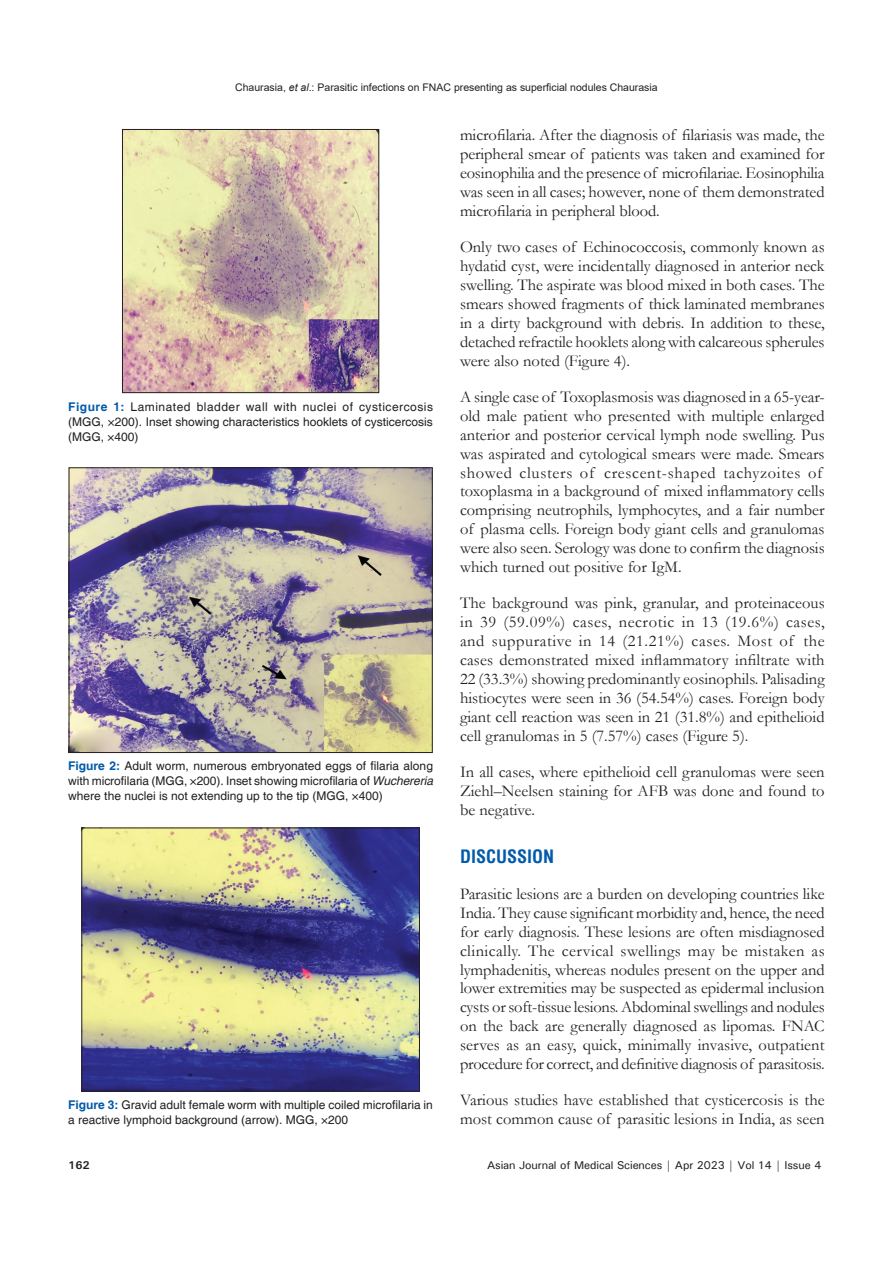
<style>
.page{position:relative;width:893px;height:1263px;background:#fff}
.page>*{position:absolute;margin:0;border:0;box-sizing:border-box;transform-origin:0 0}
.t1{font:700 condensed 18px "Helvetica";color:#015aaa}
.TX{font:16.5px/18.9px "Garamond";color:#231f20;text-align:justify}
.FGC{font:12px/15px "Helvetica";color:#231f20;text-align:justify}
.t2{font:500 11.25px "Univers";letter-spacing:-.01em;color:#231f20}
.t3{font:700 11.25px "Univers";color:#231f20}
.t4{font:10.5px "Arial";color:#231f20}
.s1{font-style:italic}
.s2{font-weight:700;color:#015aaa}
</style>
<div class="page">
<img style="left:71px;top:470px;width:359px;height:281px">
<div style="left:69px;top:468px;width:363px;height:285px;border:1px solid #231f20"></div>
<img style="left:124px;top:131px;width:253px;height:260px">
<div style="left:122px;top:129px;width:257px;height:264px;border:1px solid #231f20"></div>
<img style="left:84px;top:830px;width:334px;height:259px">
<div style="left:82px;top:828px;width:338px;height:263px;border:1px solid #231f20"></div>
<p class="t4" style="left:235px;top:80px;width:424px">Chaurasia, <span class="s1">et al</span>.: Parasitic infections on FNAC presenting as superficial nodules Chaurasia</p>
<p class="FGC" style="left:68px;top:399px;width:366px"><span class="s2">Figure 1:</span> Laminated bladder wall with nuclei of cysticercosis (MGG, ×200). Inset showing characteristics hooklets of cysticercosis (MGG, ×400)</p>
<p class="FGC" style="left:68px;top:759px;width:366px"><span class="s2">Figure 2:</span> Adult worm, numerous embryonated eggs of filaria along with microfilaria (MGG, ×200). Inset showing microfilaria of <span class="s1">Wuchereria </span>where the nuclei is not extending up to the tip (MGG, ×400)</p>
<p class="FGC" style="left:68px;top:1098px;width:366px"><span class="s2">Figure 3:</span> Gravid adult female worm with multiple coiled microfilaria in a reactive lymphoid background (arrow). MGG, ×200</p>
<p class="TX" style="left:460px;top:125px;width:366px">microfilaria. After the diagnosis of filariasis was made, the peripheral smear of patients was taken and examined for eosinophilia and the presence of microfilariae. Eosinophilia was seen in all cases; however, none of them demonstrated microfilaria in peripheral blood.</p>
<p class="TX" style="left:460px;top:237px;width:366px">Only two cases of Echinococcosis, commonly known as hydatid cyst, were incidentally diagnosed in anterior neck swelling. The aspirate was blood mixed in both cases. The smears showed fragments of thick laminated membranes in a dirty background with debris. In addition to these, detached refractile hooklets along with calcareous spherules were also noted (Figure 4).</p>
<p class="TX" style="left:460px;top:387px;width:366px;text-align:left">A single case of Toxoplasmosis was diagnosed in a 65-year&shy;old male patient who presented with multiple enlarged anterior and posterior cervical lymph node swelling. Pus was aspirated and cytological smears were made. Smears showed clusters of crescent-shaped tachyzoites of toxoplasma in a background of mixed inflammatory cells comprising neutrophils, lymphocytes, and a fair number of plasma cells. Foreign body giant cells and granulomas were also seen. Serology was done to confirm the diagnosis which turned out positive for IgM.</p>
<p class="TX" style="left:460px;top:593px;width:366px">The background was pink, granular, and proteinaceous in 39 (59.09%) cases, necrotic in 13 (19.6%) cases, and suppurative in 14 (21.21%) cases. Most of the cases demonstrated mixed inflammatory infiltrate with 22 (33.3%) showing predominantly eosinophils. Palisading histiocytes were seen in 36 (54.54%) cases. Foreign body giant cell reaction was seen in 21 (31.8%) and epithelioid cell granulomas in 5 (7.57%) cases (Figure 5).</p>
<p class="TX" style="left:460px;top:762px;width:366px">In all cases, where epithelioid cell granulomas were seen Ziehl–Neelsen staining for AFB was done and found to be negative.</p>
<h1 class="t1" style="left:460px;top:844px;width:96px">DISCUSSION</h1>
<p class="TX" style="left:460px;top:884px;width:366px">Parasitic lesions are a burden on developing countries like India. They cause significant morbidity and, hence, the need for early diagnosis. These lesions are often misdiagnosed clinically. The cervical swellings may be mistaken as lymphadenitis, whereas nodules present on the upper and lower extremities may be suspected as epidermal inclusion cysts or soft-tissue lesions. Abdominal swellings and nodules on the back are generally diagnosed as lipomas. FNAC serves as an easy, quick, minimally invasive, outpatient procedure for correct, and definitive diagnosis of parasitosis.</p>
<p class="TX" style="left:460px;top:1090px;width:366px">Various studies have established that cysticercosis is the most common cause of parasitic lesions in India, as seen</p>
<p class="t3" style="left:68px;top:1158px;width:23px">162</p>
<p class="t2" style="left:487px;top:1157px;width:336px">Asian Journal of Medical Sciences | Apr 2023 | Vol 14 | Issue 4</p>
</div>
